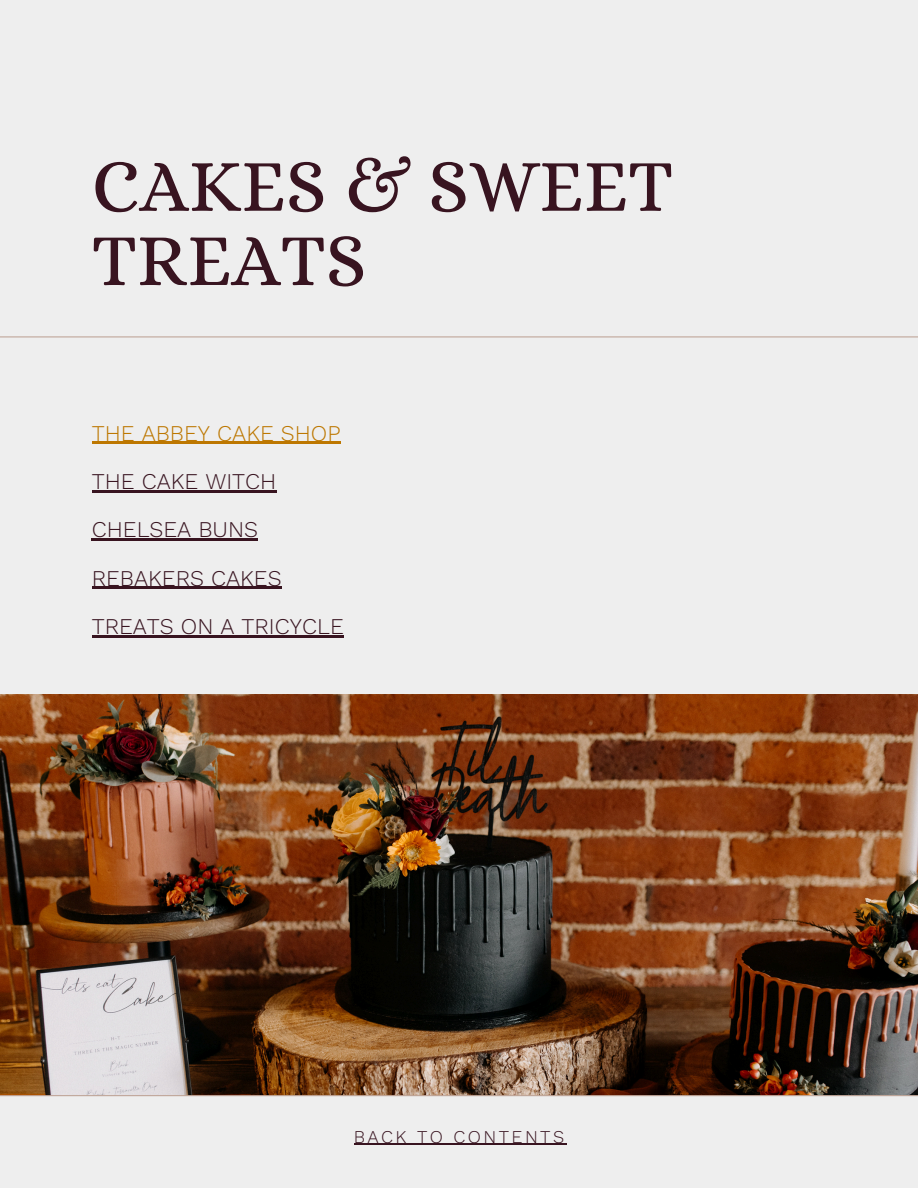
<style>
.page{position:relative;width:918px;height:1188px;background:#eee}
.page>*{position:absolute;margin:0;border:0;box-sizing:border-box;transform-origin:0 0}
.t1{font:75px/74.2px "Alice";color:#381420}
.t2{font:300 22.5px/48.3px "Work Sans";color:#381420}
.t3{font:300 18px "Work Sans";letter-spacing:.135em;color:#381420}
.s1{color:#bd7700}
</style>
<div class="page">
<hr style="left:0;top:336px;width:918px;height:1px;background:#c0a699">
<img style="left:0;top:694px;width:918px;height:401px">
<hr style="left:92px;top:442px;width:249px;height:2px;background:#bd7700">
<hr style="left:92px;top:490px;width:184px;height:2px;background:#381420">
<hr style="left:92px;top:538px;width:166px;height:3px;background:#381420">
<hr style="left:92px;top:587px;width:190px;height:2px;background:#381420">
<hr style="left:92px;top:635px;width:252px;height:2px;background:#381420">
<hr style="left:0;top:1095px;width:918px;height:1px;background:#c0a699">
<hr style="left:354px;top:1144px;width:213px;height:1px;background:#381420">
<p class="t1" style="left:92px;top:148px;width:583px">CAKES &amp; SWEET<br>TREATS</p>
<h1 class="t2" style="left:92px;top:411px;width:253px"><span class="s1">THE ABBEY CAKE SHOP<br></span>THE CAKE WITCH<br>CHELSEA BUNS<br>REBAKERS CAKES<br>TREATS ON A TRICYCLE</h1>
<h2 class="t3" style="left:354px;top:1129px;width:212px">BACK TO CONTENTS</h2>
</div>
